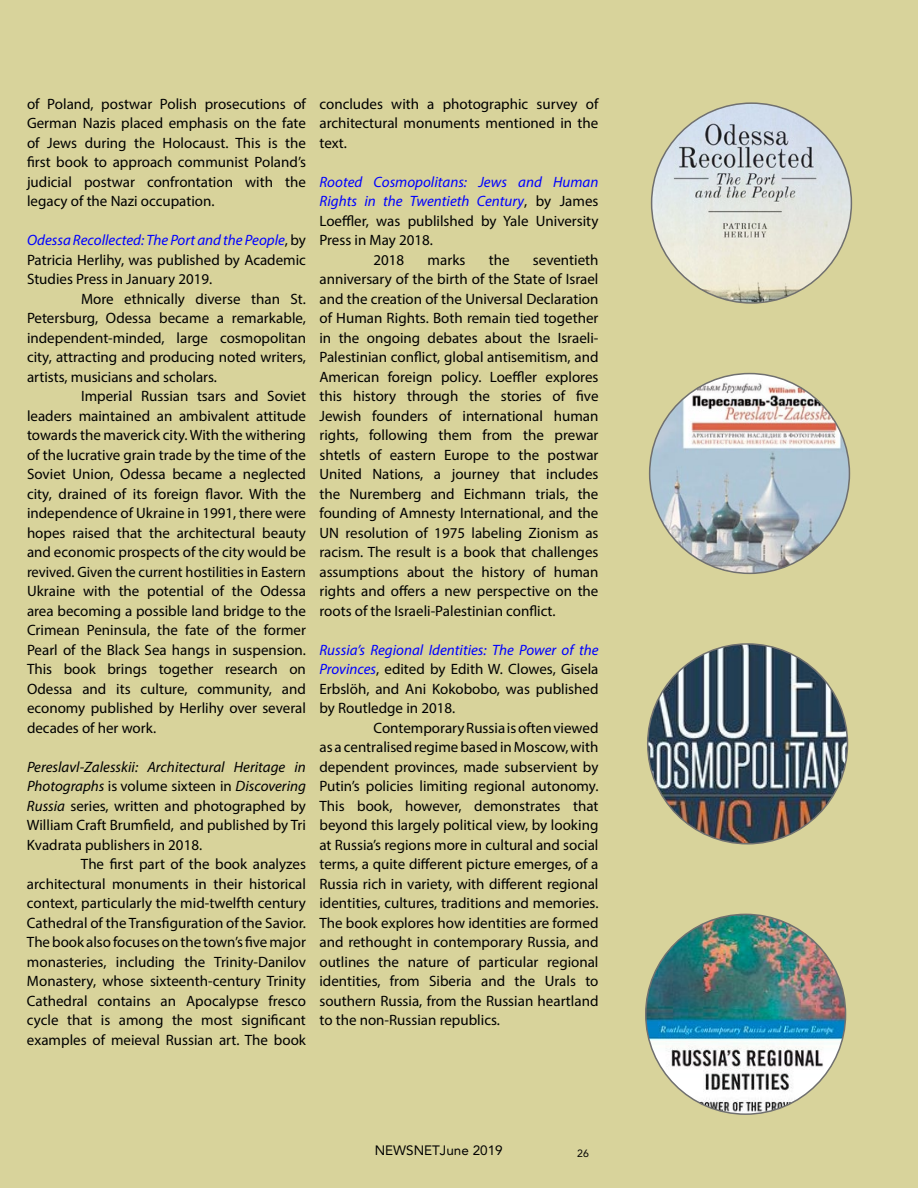
<style>
.page{position:relative;width:918px;height:1188px;background:#d8d39b}
.page>*{position:absolute;margin:0;border:0;box-sizing:border-box;transform-origin:0 0}
.t1{font:15px/19.5px "Myriad Pro";color:#000;text-align:justify}
.t2{font:italic 15px "Myriad Pro";color:#00f}
.t3{font:13.5px "Avenir LT Std";color:#000}
.t4{font:10.5px "Avenir LT Std";color:#000}
.s1{font-style:italic;color:#00f}
.s2{font-style:italic}
.s3{font-style:normal;color:#000}
</style>
<div class="page">
<img style="left:648px;top:644px;width:199px;height:200px;border-radius:100px">
<img style="left:646px;top:914px;width:200px;height:200px;border-radius:100px">
<img style="left:650px;top:374px;width:199px;height:199px;border-radius:100px">
<img style="left:652px;top:103px;width:199px;height:200px;border-radius:100px">
<p class="t1" style="left:27px;top:94px;width:281px">of Poland, postwar Polish prosecutions of German Nazis placed emphasis on the fate of Jews during the Holocaust. This is the first book to approach communist Poland’s judicial postwar confrontation with the legacy of the Nazi occupation.</p>
<p class="t1" style="left:27px;top:230px;width:281px"><span class="s1">Odessa Recollected: The Port and the People</span>, by Patricia Herlihy, was published by Academic Studies Press in January 2019.</p>
<p class="t1" style="left:27px;top:289px;width:281px;text-indent:54px">More ethnically diverse than St.<br>Petersburg, Odessa became a remarkable, independent-minded, large cosmopolitan city, attracting and producing noted writers, artists, musicians and scholars.</p>
<p class="t1" style="left:27px;top:386px;width:281px;text-indent:54px">Imperial Russian tsars and Soviet leaders maintained an ambivalent attitude towards the maverick city. With the withering of the lucrative grain trade by the time of the Soviet Union, Odessa became a neglected city, drained of its foreign flavor. With the independence of Ukraine in 1991, there were hopes raised that the architectural beauty and economic prospects of the city would be revived. Given the current hostilities in Eastern Ukraine with the potential of the Odessa area becoming a possible land bridge to the Crimean Peninsula, the fate of the former Pearl of the Black Sea hangs in suspension.<br>This book brings together research on Odessa and its culture, community, and economy published by Herlihy over several decades of her work.</p>
<p class="t1" style="left:27px;top:757px;width:281px"><span class="s2">Pereslavl-Zalesskii: Architectural Heritage in Photographs</span> is volume sixteen in <span class="s2">Discovering Russia</span> series, written and photographed by William Craft Brumfield, and published by Tri Kvadrata publishers in 2018.</p>
<p class="t1" style="left:27px;top:854px;width:281px;text-indent:54px">The first part of the book analyzes architectural monuments in their historical context, particularly the mid-twelfth century Cathedral of the Transfiguration of the Savior.<br>The book also focuses on the town’s five major monasteries, including the Trinity-Danilov Monastery, whose sixteenth-century Trinity Cathedral contains an Apocalypse fresco cycle that is among the most significant examples of meieval Russian art. The book</p>
<p class="t1" style="left:319px;top:94px;width:281px">concludes with a photographic survey of architectural monuments mentioned in the text.</p>
<p class="t2" style="left:319px;top:173px;width:281px">Rooted Cosmopolitans: Jews and Human</p>
<p class="t2" style="left:319px;top:192px;width:281px">Rights in the Twentieth Century<span class="s3">, by James</span></p>
<p class="t1" style="left:319px;top:211px;width:280px">Loeffler, was publilshed by Yale University</p>
<p class="t1" style="left:319px;top:230px;width:115px">Press in May 2018.</p>
<p class="t1" style="left:373px;top:250px;width:32px">2018</p>
<p class="t1" style="left:428px;top:250px;width:39px">marks</p>
<p class="t1" style="left:489px;top:250px;width:22px">the</p>
<p class="t1" style="left:319px;top:250px;width:281px;text-indent:213px">seventieth anniversary of the birth of the State of Israel and the creation of the Universal Declaration of Human Rights. Both remain tied together in the ongoing debates about the Israeli-Palestinian conflict, global antisemitism, and American foreign policy. Loeffler explores this history through the stories of five Jewish founders of international human rights, following them from the prewar shtetls of eastern Europe to the postwar United Nations, a journey that includes the Nuremberg and Eichmann trials, the founding of Amnesty International, and the UN resolution of 1975 labeling Zionism as racism. The result is a book that challenges assumptions about the history of human rights and offers a new perspective on the roots of the Israeli-Palestinian conflict.</p>
<p class="t1" style="left:319px;top:640px;width:281px"><span class="s1">Russia’s Regional Identities: The Power of the Provinces</span>, edited by Edith W. Clowes, Gisela Erbslöh, and Ani Kokobobo, was published by Routledge in 2018.</p>
<p class="t1" style="left:319px;top:718px;width:281px;text-indent:54px">Contemporary Russia is often viewed as a centralised regime based in Moscow, with dependent provinces, made subservient by Putin’s policies limiting regional autonomy.<br>This book, however, demonstrates that beyond this largely political view, by looking at Russia’s regions more in cultural and social terms, a quite different picture emerges, of a Russia rich in variety, with different regional identities, cultures, traditions and memories.<br>The book explores how identities are formed and rethought in contemporary Russia, and outlines the nature of particular regional identities, from Siberia and the Urals to southern Russia, from the Russian heartland to the non-Russian republics.</p>
<p class="t3" style="left:375px;top:1142px;width:130px">NEWSNETJune 2019</p>
<p class="t4" style="left:577px;top:1147px;width:13px">26</p>
</div>
